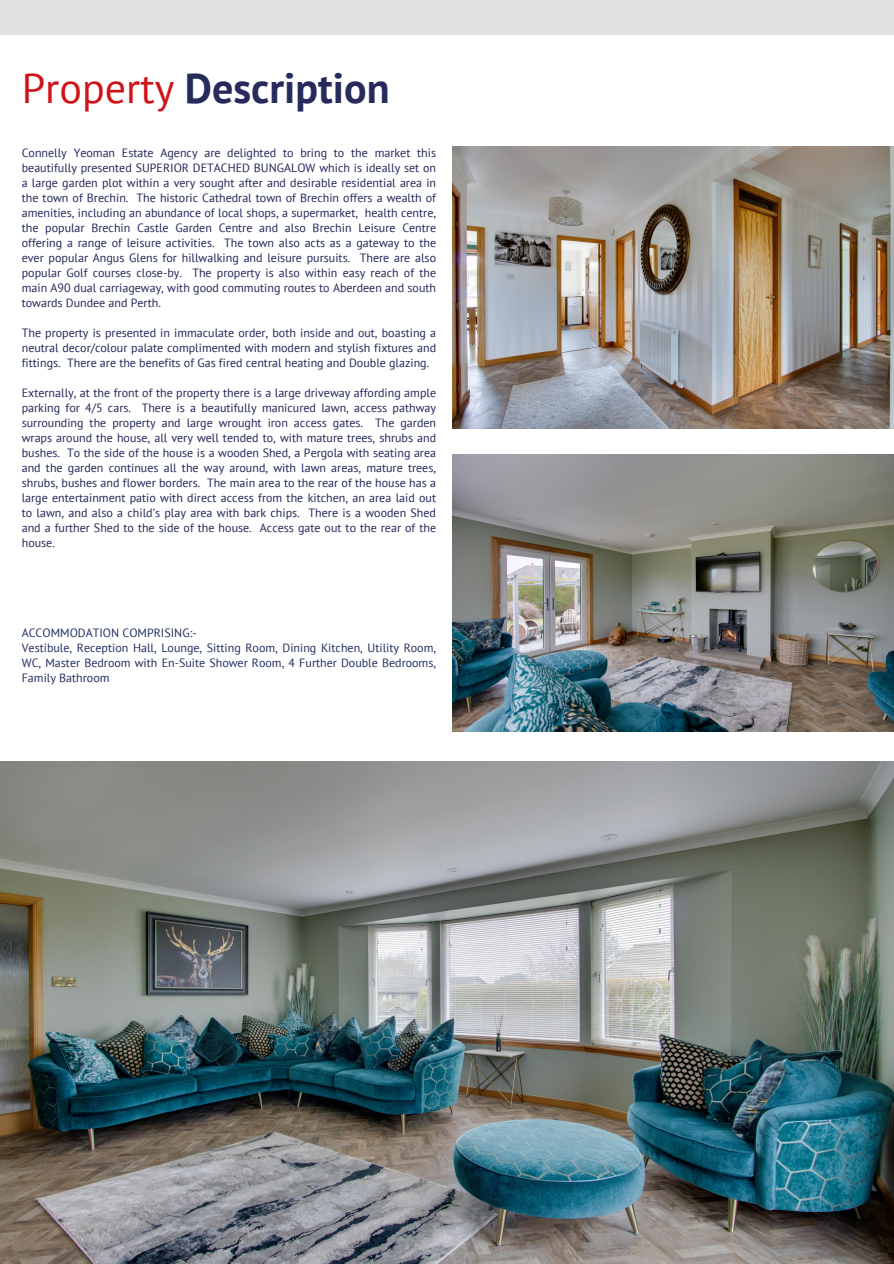
<style>
.page{position:relative;width:894px;height:1264px;background:#fff}
.page>*{position:absolute;margin:0;border:0;box-sizing:border-box;transform-origin:0 0}
.t1{font:700 42px "PT Sans";color:#262b5c}
.t2{font:12px/15px "PT Sans";color:#212657;text-align:justify}
.t3{font:12px/15px "PT Sans";color:#232d60;text-align:justify}
.s1{font-weight:400;color:#d01317}
</style>
<div class="page">
<div style="left:0;top:0;width:893px;height:34px;background:#dfe0df"></div>
<img style="left:452px;top:146px;width:441px;height:282px">
<img style="left:452px;top:454px;width:440px;height:277px">
<img style="left:0;top:762px;width:892px;height:501px">
<p class="t1" style="left:22px;top:61px;width:369px"><span class="s1">Property</span> Description</p>
<p class="t2" style="left:22px;top:145px;width:416px">Connelly Yeoman Estate Agency are delighted to bring to the market this beautifully presented SUPERIOR DETACHED BUNGALOW which is ideally set on a large garden plot within a very sought after and desirable residential area in the town of Brechin. The historic Cathedral town of Brechin offers a wealth of amenities, including an abundance of local shops, a supermarket, health centre, the popular Brechin Castle Garden Centre and also Brechin Leisure Centre offering a range of leisure activities. The town also acts as a gateway to the ever popular Angus Glens for hillwalking and leisure pursuits. There are also popular Golf courses close-by. The property is also within easy reach of the main A90 dual carriageway, with good commuting routes to Aberdeen and south towards Dundee and Perth.</p>
<p class="t2" style="left:22px;top:325px;width:416px">The property is presented in immaculate order, both inside and out, boasting a neutral decor/colour palate complimented with modern and stylish fixtures and fittings. There are the benefits of Gas fired central heating and Double glazing.</p>
<p class="t2" style="left:22px;top:385px;width:416px">Externally, at the front of the property there is a large driveway affording ample parking for 4/5 cars. There is a beautifully manicured lawn, access pathway surrounding the property and large wrought iron access gates. The garden wraps around the house, all very well tended to, with mature trees, shrubs and bushes. To the side of the house is a wooden Shed, a Pergola with seating area and the garden continues all the way around, with lawn areas, mature trees, shrubs, bushes and flower borders. The main area to the rear of the house has a large entertainment patio with direct access from the kitchen, an area laid out to lawn, and also a child’s play area with bark chips. There is a wooden Shed and a further Shed to the side of the house. Access gate out to the rear of the house.</p>
<p class="t3" style="left:22px;top:625px;width:176px">ACCOMMODATION COMPRISING:-</p>
<p class="t3" style="left:22px;top:640px;width:416px">Vestibule, Reception Hall, Lounge, Sitting Room, Dining Kitchen, Utility Room, WC, Master Bedroom with En-Suite Shower Room, 4 Further Double Bedrooms, Family Bathroom</p>
</div>
